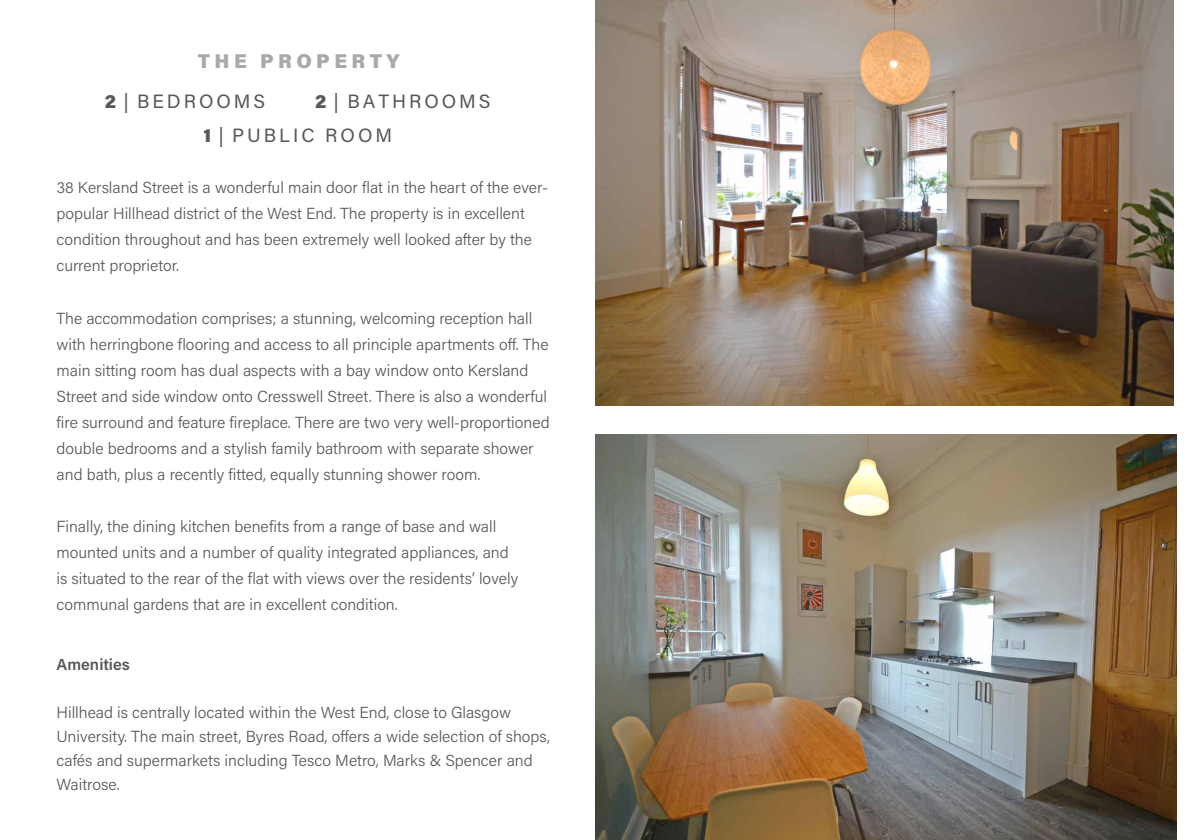
<style>
.page{position:relative;width:1191px;height:840px;background:#fff}
.page>*{position:absolute;margin:0;border:0;box-sizing:border-box;transform-origin:0 0}
.t1{font:900 20px "Acumin Pro";color:#a8a9ad}
.t2{font:19.2px/33.6px "Acumin Pro";color:#57585a}
.t3{font:300 16px/26px "Acumin Pro";color:#57585a}
.t4{font:600 16px "Acumin Pro";color:#57585a}
.s1{font-weight:900}
</style>
<div class="page">
<img style="left:595px;top:434px;width:581px;height:405px">
<img style="left:595px;top:0;width:579px;height:405px">
<p class="t1" style="left:198px;top:47px;width:203px">T H E P R O P E R T Y</p>
<p class="t2" style="left:105px;top:84px;width:162px"><span class="s1">2</span> | B E D R O O M S</p>
<p class="t2" style="left:203px;top:84px;width:289px;text-indent:112px"><span class="s1">2</span> | B A T H R O O M S<br><span class="s1">1</span> | P U B L I C R O O M</p>
<p class="t3" style="left:57px;top:174px;width:493px">38 Kersland Street is a wonderful main door flat in the heart of the ever&shy;popular Hillhead district of the West End. The property is in excellent condition throughout and has been extremely well looked after by the current proprietor.</p>
<p class="t3" style="left:57px;top:304px;width:494px">The accommodation comprises; a stunning, welcoming reception hall with herringbone flooring and access to all principle apartments off. The main sitting room has dual aspects with a bay window onto Kersland Street and side window onto Cresswell Street. There is also a wonderful fire surround and feature fireplace. There are two very well-proportioned double bedrooms and a stylish family bathroom with separate shower and bath, plus a recently fitted, equally stunning shower room.</p>
<p class="t3" style="left:57px;top:512px;width:463px">Finally, the dining kitchen benefits from a range of base and wall mounted units and a number of quality integrated appliances, and is situated to the rear of the flat with views over the residents’ lovely communal gardens that are in excellent condition.</p>
<p class="t4" style="left:57px;top:652px;width:75px">Amenities</p>
<p class="t3" style="left:57px;top:699px;width:495px;line-height:24px">Hillhead is centrally located within the West End, close to Glasgow University. The main street, Byres Road, offers a wide selection of shops, cafés and supermarkets including Tesco Metro, Marks &amp; Spencer and Waitrose.</p>
</div>
